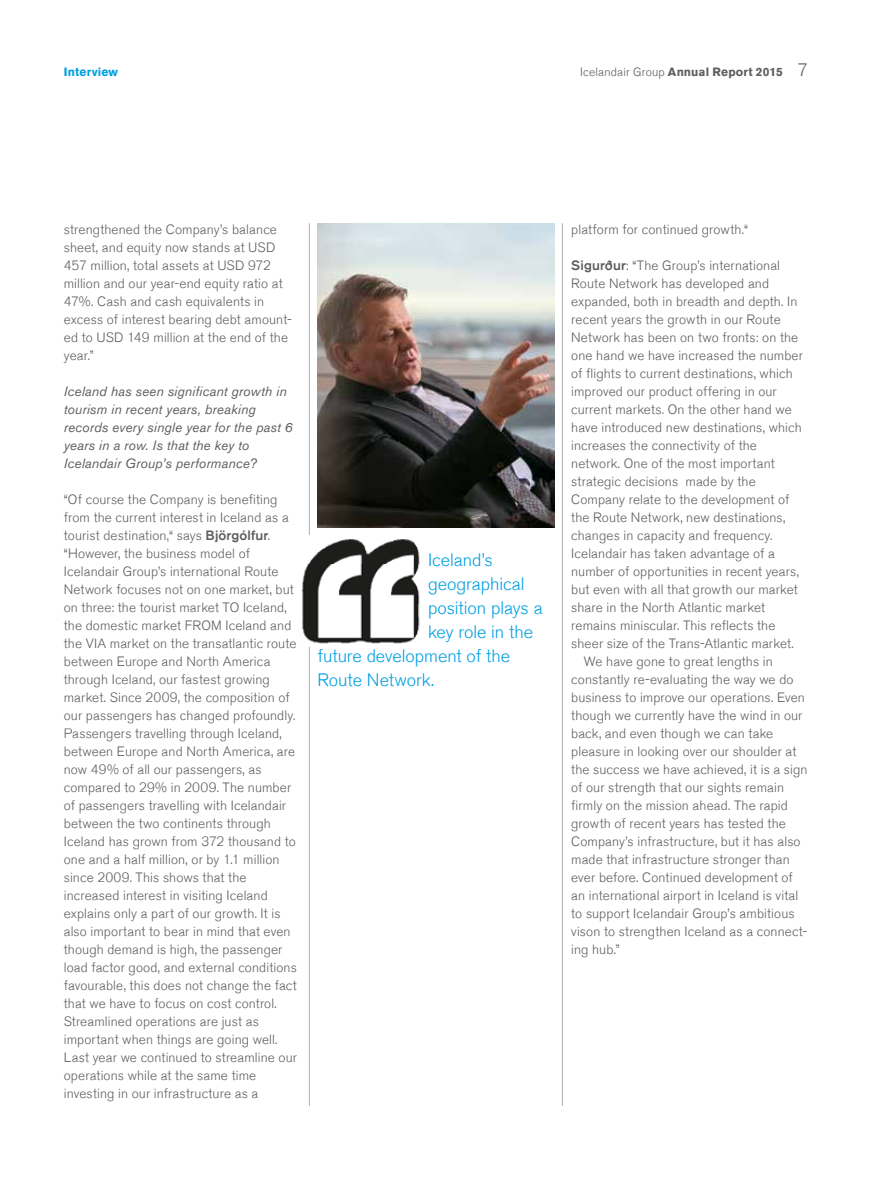
<style>
.page{position:relative;width:893px;height:1191px;background:#fff}
.page>*{position:absolute;margin:0;border:0;box-sizing:border-box;transform-origin:0 0}
.t1{font:300 18px "Altitude";letter-spacing:-.005em;color:#009fe3}
.t2{font:300 13.5px/18px "Altitude";letter-spacing:.01em;color:#5f5e5e}
.t3{font:italic 13.5px/18px "Altitude";letter-spacing:.01em;color:#5f5e5e}
.t4{font:700 12px "Altitude";letter-spacing:.01em;color:#5f5e5e}
.t5{font:700 12px "Altitude";letter-spacing:.015em;color:#009fe3}
.s1{font-weight:300}
.s2{font-weight:300;font-size:18px}
.s3{font-weight:500}
</style>
<div class="page">
<hr style="left:309px;top:223px;width:1px;height:883px;background:#afafae">
<hr style="left:562px;top:223px;width:1px;height:883px;background:#afafae">
<img style="left:317px;top:223px;width:237px;height:304px">
<img style="left:302px;top:535px;width:118px;height:111px">
<p class="t5" style="left:64px;top:65px;width:56px">Interview</p>
<p class="t4" style="left:580px;top:65px;width:229px"><span class="s1">Icelandair Group</span> Annual Report 2015 <span class="s2">7</span></p>
<p class="t2" style="left:64px;top:221px;width:230px">strengthened the Company’s balance sheet, and equity now stands at USD<br>457 million, total assets at USD 972 million and our year-end equity ratio at<br>47%. Cash and cash equivalents in excess of interest bearing debt amount&shy;ed to USD 149 million at the end of the year.”</p>
<p class="t3" style="left:64px;top:382px;width:230px">Iceland has seen significant growth in tourism in recent years, breaking records every single year for the past 6 years in a row. Is that the key to Icelandair Group’s performance?</p>
<p class="t2" style="left:64px;top:491px;width:235px">“Of course the Company is benefiting from the current interest in Iceland as a tourist destination,“ says <span class="s3">Björgólfur</span>. “However, the business model of Icelandair Group’s international Route Network focuses not on one market, but on three: the tourist market TO Iceland, the domestic market FROM Iceland and the VIA market on the transatlantic route between Europe and North America through Iceland, our fastest growing market. Since 2009, the composition of our passengers has changed profoundly.<br>Passengers travelling through Iceland, between Europe and North America, are now 49% of all our passengers, as compared to 29% in 2009. The number of passengers travelling with Icelandair between the two continents through Iceland has grown from 372 thousand to one and a half million, or by 1.1 million since 2009. This shows that the increased interest in visiting Iceland explains only a part of our growth. It is also important to bear in mind that even though demand is high, the passenger load factor good, and external conditions favourable, this does not change the fact that we have to focus on cost control.<br>Streamlined operations are just as important when things are going well.<br>Last year we continued to streamline our operations while at the same time investing in our infrastructure as a</p>
<h1 class="t1" style="left:428px;top:549px;width:66px">Iceland’s</h1>
<h1 class="t1" style="left:428px;top:573px;width:98px">geographical</h1>
<h1 class="t1" style="left:428px;top:597px;width:116px">position plays a</h1>
<h1 class="t1" style="left:428px;top:621px;width:107px">key role in the</h1>
<h1 class="t1" style="left:317px;top:645px;width:194px">future development of the</h1>
<h1 class="t1" style="left:317px;top:669px;width:118px">Route Network.</h1>
<p class="t2" style="left:571px;top:220px;width:178px">platform for continued growth.“</p>
<p class="t2" style="left:571px;top:256px;width:210px"><span class="s3">Sigurður</span>: “The Group’s international</p>
<p class="t2" style="left:571px;top:274px;width:199px">Route Network has developed and</p>
<p class="t2" style="left:571px;top:292px;width:228px">expanded, both in breadth and depth. In</p>
<p class="t2" style="left:571px;top:310px;width:211px">recent years the growth in our Route</p>
<p class="t2" style="left:571px;top:328px;width:229px">Network has been on two fronts: on the</p>
<p class="t2" style="left:571px;top:346px;width:233px">one hand we have increased the number</p>
<p class="t2" style="left:571px;top:364px;width:223px">of flights to current destinations, which</p>
<p class="t2" style="left:571px;top:382px;width:207px">improved our product offering in our</p>
<p class="t2" style="left:571px;top:400px;width:222px">current markets. On the other hand we</p>
<p class="t2" style="left:571px;top:418px;width:232px">have introduced new destinations, which</p>
<p class="t2" style="left:571px;top:436px;width:187px">increases the connectivity of the</p>
<p class="t2" style="left:571px;top:454px;width:205px">network. One of the most important</p>
<p class="t2" style="left:571px;top:472px;width:186px">strategic decisions made by the</p>
<p class="t2" style="left:571px;top:490px;width:220px">Company relate to the development of</p>
<p class="t2" style="left:571px;top:508px;width:216px">the Route Network, new destinations,</p>
<p class="t2" style="left:571px;top:526px;width:203px">changes in capacity and frequency.</p>
<p class="t2" style="left:571px;top:544px;width:205px">Icelandair has taken advantage of a</p>
<p class="t2" style="left:571px;top:562px;width:229px">number of opportunities in recent years,</p>
<p class="t2" style="left:571px;top:580px;width:228px">but even with all that growth our market</p>
<p class="t2" style="left:571px;top:598px;width:195px">share in the North Atlantic market</p>
<p class="t2" style="left:571px;top:616px;width:206px">remains miniscular. This reflects the</p>
<p class="t2" style="left:571px;top:634px;width:224px">sheer size of the Trans-Atlantic market.</p>
<p class="t2" style="left:584px;top:652px;width:190px">We have gone to great lengths in</p>
<p class="t2" style="left:571px;top:670px;width:224px">constantly re-evaluating the way we do</p>
<p class="t2" style="left:571px;top:688px;width:235px">business to improve our operations. Even</p>
<p class="t2" style="left:571px;top:706px;width:233px">though we currently have the wind in our</p>
<p class="t2" style="left:571px;top:724px;width:204px">back, and even though we can take</p>
<p class="t2" style="left:571px;top:742px;width:227px">pleasure in looking over our shoulder at</p>
<p class="t2" style="left:571px;top:760px;width:238px">the success we have achieved, it is a sign</p>
<p class="t2" style="left:571px;top:778px;width:214px">of our strength that our sights remain</p>
<p class="t2" style="left:571px;top:796px;width:218px">firmly on the mission ahead. The rapid</p>
<p class="t2" style="left:571px;top:814px;width:216px">growth of recent years has tested the</p>
<p class="t2" style="left:571px;top:832px;width:231px">Company’s infrastructure, but it has also</p>
<p class="t2" style="left:571px;top:850px;width:220px">made that infrastructure stronger than</p>
<p class="t2" style="left:571px;top:868px;width:223px">ever before. Continued development of</p>
<p class="t2" style="left:571px;top:886px;width:229px">an international airport in Iceland is vital</p>
<p class="t2" style="left:571px;top:904px;width:225px">to support Icelandair Group’s ambitious</p>
<p class="t2" style="left:571px;top:922px;width:238px">vison to strengthen Iceland as a connect-</p>
<p class="t2" style="left:571px;top:940px;width:50px">ing hub.”</p>
</div>
